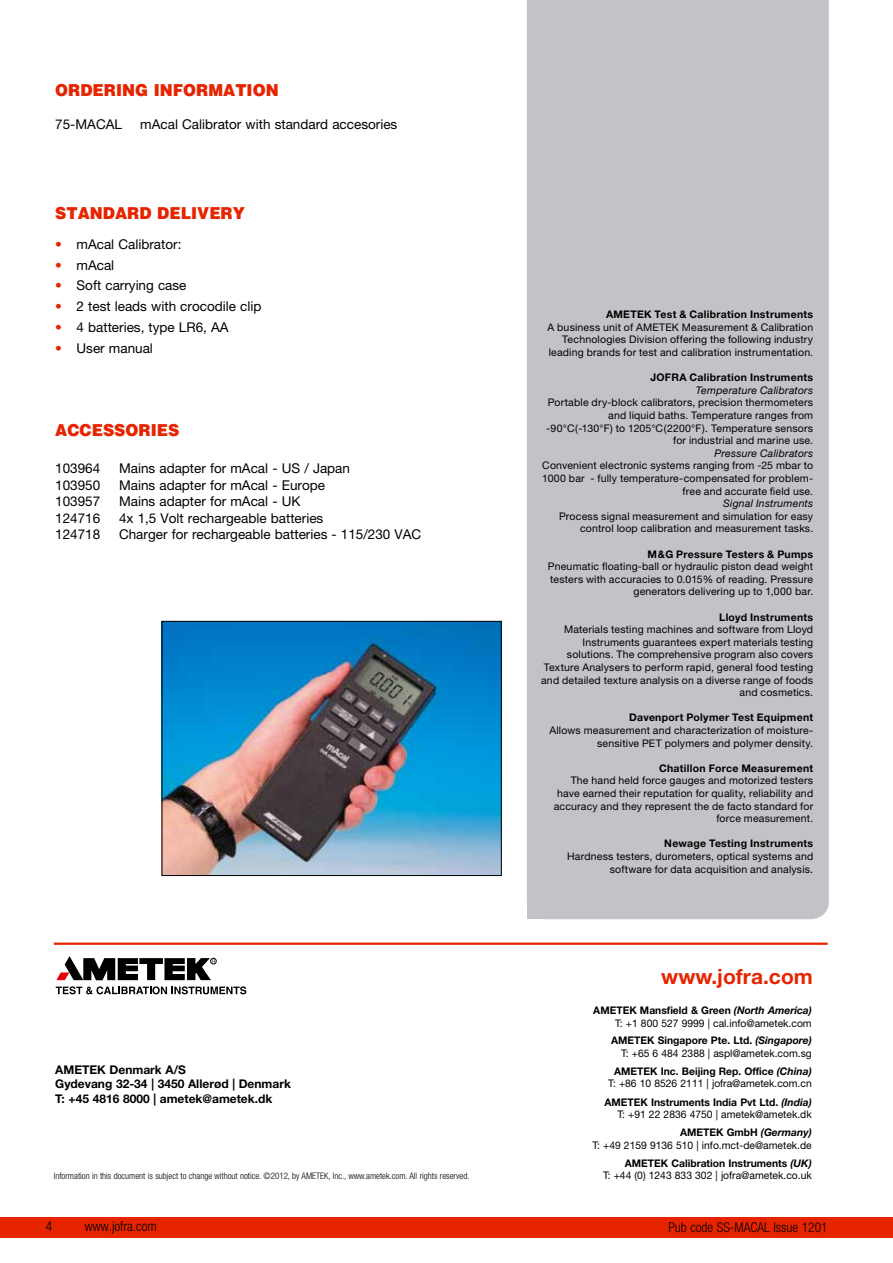
<style>
.page{position:relative;width:893px;height:1263px;background:#fff}
.page>*{position:absolute;margin:0;border:0;box-sizing:border-box;transform-origin:0 0}
.t1{font:700 21px "Helvetica Neue";color:#e72400}
.t2{font:900 16.5px "Helvetica";color:#e72400;scale:.95 1}
.t3{font:13.5px "Helvetica Neue";color:#000}
.t4{font:300 condensed 13.5px "Helvetica Neue";color:#000}
.t5{font:700 12px/14.4px "Helvetica Neue";color:#000}
.t6{font:10.5px/12.6px "Helvetica Neue";letter-spacing:.015em;color:#000;text-align:right}
.t7{font:700 10.5px "Helvetica Neue";letter-spacing:.025em;color:#000}
.t8{font:italic 10.5px "Helvetica Neue";letter-spacing:.02em;color:#000}
.t9{font:300 condensed 9px "Helvetica Neue";color:#000}
.s1{color:#e72400}
.s2{font-weight:700}
.s3{font-weight:700;font-style:italic}
</style>
<div class="page">
<div style="left:527px;top:0;width:302px;height:919px;background:#c1c3c6"></div>
<div style="left:0;top:1216px;width:893px;height:21px;background:#e72400"></div>
<hr style="left:54px;top:942px;width:774px;height:3px;background:#e72400">
<svg style="left:56px;top:986px;width:190px;height:8px"></svg>
<div style="left:210px;top:958px;width:7px;height:6px;border:1px solid #000;border-radius:50%"></div>
<svg style="left:56px;top:956px;width:159px;height:24px"></svg>
<div style="left:527px;top:889px;width:31px;height:30px;background:#c1c3c6"></div>
<img style="left:164px;top:623px;width:336px;height:251px">
<div style="left:162px;top:621px;width:340px;height:255px;border:1px solid #000"></div>
<h2 class="t2" style="left:55px;top:79px;width:237px">ORDERING INFORMATION</h2>
<p class="t3" style="left:55px;top:117px;width:68px">75-MACAL</p>
<p class="t3" style="left:140px;top:117px;width:259px">mAcal Calibrator with standard accesories</p>
<h2 class="t2" style="left:55px;top:202px;width:201px">STANDARD DELIVERY</h2>
<p class="t3" style="left:55px;top:236px;width:128px"><span class="s1">•</span> mAcal Calibrator:</p>
<p class="t3" style="left:55px;top:257px;width:61px"><span class="s1">•</span> mAcal</p>
<p class="t3" style="left:55px;top:278px;width:133px"><span class="s1">•</span> Soft carrying case</p>
<p class="t3" style="left:55px;top:298px;width:208px"><span class="s1">•</span> 2 test leads with crocodile clip</p>
<p class="t3" style="left:55px;top:319px;width:175px"><span class="s1">•</span> 4 batteries, type LR6, AA</p>
<p class="t3" style="left:55px;top:340px;width:99px"><span class="s1">•</span> User manual</p>
<h2 class="t2" style="left:55px;top:420px;width:132px">ACCESSORIES</h2>
<p class="t3" style="left:55px;top:460px;width:47px">103964</p>
<p class="t3" style="left:119px;top:460px;width:232px">Mains adapter for mAcal - US / Japan</p>
<p class="t3" style="left:55px;top:477px;width:47px">103950</p>
<p class="t3" style="left:119px;top:477px;width:207px">Mains adapter for mAcal - Europe</p>
<p class="t3" style="left:55px;top:493px;width:47px">103957</p>
<p class="t3" style="left:119px;top:493px;width:183px">Mains adapter for mAcal - UK</p>
<p class="t3" style="left:55px;top:510px;width:47px">124716</p>
<p class="t3" style="left:119px;top:510px;width:206px">4x 1,5 Volt rechargeable batteries</p>
<p class="t3" style="left:55px;top:526px;width:47px">124718</p>
<p class="t3" style="left:119px;top:526px;width:304px">Charger for rechargeable batteries - 115/230 VAC</p>
<p class="t5" style="left:55px;top:1062px;width:237px">AMETEK Denmark A/S<br>Gydevang 32-34 | 3450 Allerød | Denmark<br>T: +45 4816 8000 | ametek@ametek.dk</p>
<p class="t9" style="left:54px;top:1171px;width:417px">Information in this document is subject to change without notice. ©2012, by AMETEK, Inc., www.ametek.com. All rights reserved.</p>
<p class="t4" style="left:46px;top:1219px;width:8px">4</p>
<p class="t4" style="left:85px;top:1219px;width:73px">www.jofra.com</p>
<p class="t7" style="left:606px;top:308px;width:209px">AMETEK Test &amp; Calibration Instruments</p>
<p class="t6" style="left:547px;top:321px;width:267px">A business unit of AMETEK Measurement &amp; Calibration<br>Technologies Division offering the following industry leading brands for test and calibration instrumentation.</p>
<p class="t7" style="left:650px;top:371px;width:164px">JOFRA Calibration Instruments</p>
<p class="t8" style="left:696px;top:384px;width:119px">Temperature Calibrators</p>
<p class="t6" style="left:546px;top:396px;width:269px">Portable dry-block calibrators, precision thermometers and liquid baths. Temperature ranges from -90°C(-130°F) to 1205°C(2200°F). Temperature sensors for industrial and marine use.</p>
<p class="t8" style="left:714px;top:447px;width:100px">Pressure Calibrators</p>
<p class="t6" style="left:542px;top:459px;width:273px">Convenient electronic systems ranging from -25 mbar to<br>1000 bar - fully temperature-compensated for problem&shy;free and accurate field use.</p>
<p class="t8" style="left:723px;top:497px;width:92px">Signal Instruments</p>
<p class="t6" style="left:559px;top:510px;width:256px">Process signal measurement and simulation for easy control loop calibration and measurement tasks.</p>
<p class="t7" style="left:647px;top:547px;width:167px">M&amp;G Pressure Testers &amp; Pumps</p>
<p class="t6" style="left:548px;top:560px;width:267px">Pneumatic floating-ball or hydraulic piston dead weight testers with accuracies to 0.015% of reading. Pressure generators delivering up to 1,000 bar.</p>
<p class="t7" style="left:719px;top:610px;width:95px">Lloyd Instruments</p>
<p class="t6" style="left:541px;top:623px;width:274px">Materials testing machines and software from Lloyd Instruments guarantees expert materials testing solutions. The comprehensive program also covers Texture Analysers to perform rapid, general food testing and detailed texture analysis on a diverse range of foods and cosmetics.</p>
<p class="t7" style="left:629px;top:711px;width:185px">Davenport Polymer Test Equipment</p>
<p class="t6" style="left:549px;top:724px;width:265px">Allows measurement and characterization of moisture&shy;sensitive PET polymers and polymer density.</p>
<p class="t7" style="left:659px;top:761px;width:156px">Chatillon Force Measurement</p>
<p class="t6" style="left:554px;top:774px;width:261px">The hand held force gauges and motorized testers have earned their reputation for quality, reliability and accuracy and they represent the de facto standard for force measurement.</p>
<p class="t7" style="left:664px;top:837px;width:150px">Newage Testing Instruments</p>
<p class="t6" style="left:567px;top:850px;width:248px">Hardness testers, durometers, optical systems and software for data acquisition and analysis.</p>
<h1 class="t1" style="left:661px;top:964px;width:153px">www.jofra.com</h1>
<p class="t6" style="left:593px;top:1004px;width:220px"><span class="s2">AMETEK Mansfield &amp; Green</span> <span class="s3">(North America)<br></span>T: +1 800 527 9999 | cal.info@ametek.com</p>
<p class="t6" style="left:611px;top:1034px;width:202px"><span class="s2">AMETEK Singapore Pte. Ltd.</span> <span class="s3">(Singapore)<br></span>T: +65 6 484 2388 | aspl@ametek.com.sg</p>
<p class="t6" style="left:608px;top:1065px;width:205px;text-align:center"><span class="s2">AMETEK Inc. Beijing Rep. Office</span> <span class="s3">(China)<br></span>T: +86 10 8526 2111 | jofra@ametek.com.cn</p>
<p class="t6" style="left:604px;top:1095px;width:209px"><span class="s2">AMETEK Instruments India Pvt Ltd.</span> <span class="s3">(India)<br></span>T: +91 22 2836 4750 | ametek@ametek.dk</p>
<p class="t6" style="left:592px;top:1126px;width:221px"><span class="s2">AMETEK GmbH</span> <span class="s3">(Germany)<br></span>T: +49 2159 9136 510 | info.mct-de@ametek.de</p>
<p class="t6" style="left:603px;top:1156px;width:210px"><span class="s2">AMETEK Calibration Instruments</span> <span class="s3">(UK)<br></span>T: +44 (0) 1243 833 302 | jofra@ametek.co.uk</p>
<p class="t4" style="left:668px;top:1220px;width:161px">Pub code SS-MACAL Issue 1201</p>
</div>
